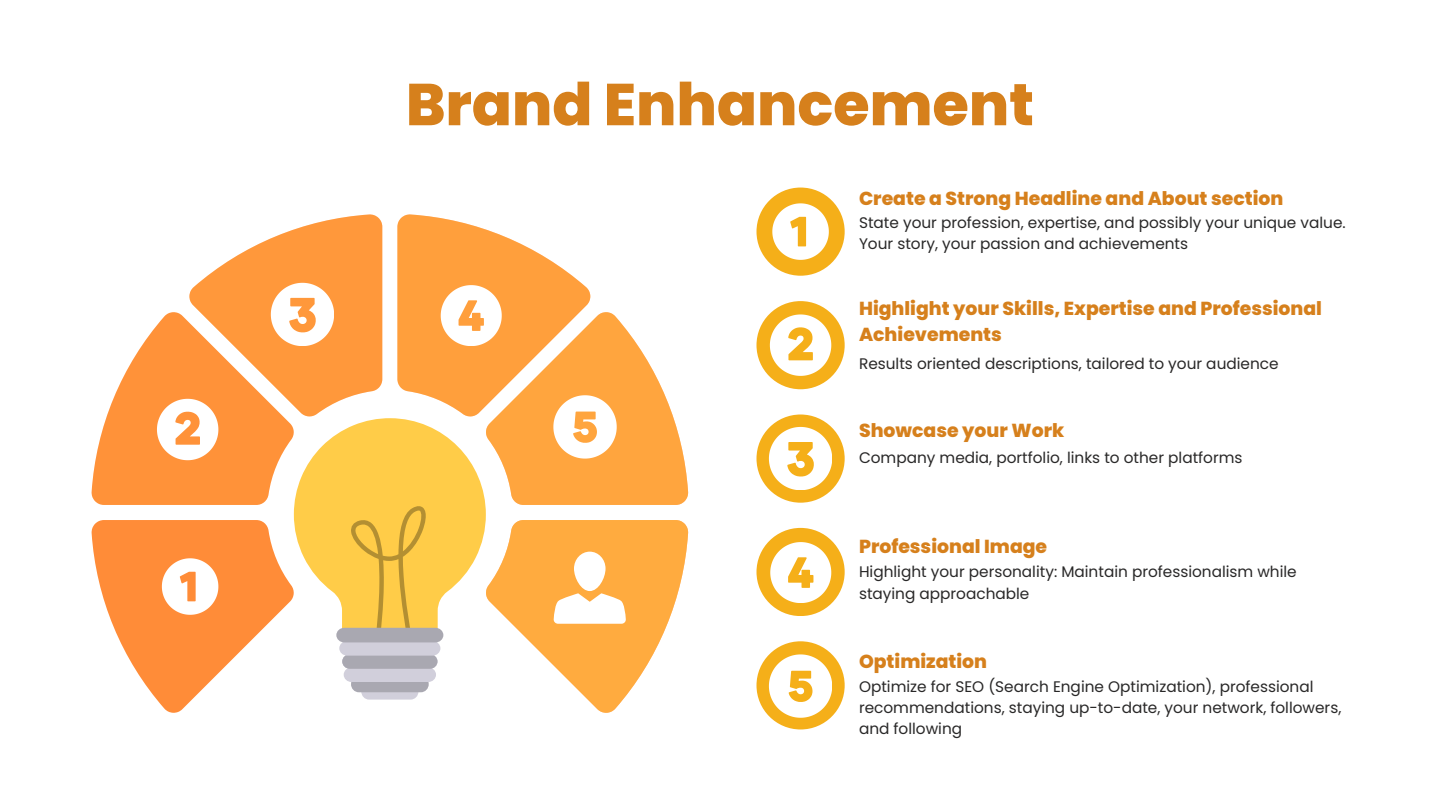
<style>
.page{position:relative;width:1440px;height:810px;background:#fff}
.page>*{position:absolute;margin:0;border:0;box-sizing:border-box;transform-origin:0 0}
.t1{font:800 59px "Poppins";color:#d6801c}
.t2{font:800 18.8px/26px "Poppins";color:#d6801c}
.t3{font:15.3px/21.3px "Poppins";color:#292828}
</style>
<div class="page">
<div style="left:756px;top:415px;width:89px;height:88px;background:#f5af19;border-radius:50%"></div>
<div style="left:756px;top:301px;width:89px;height:88px;background:#f5af19;border-radius:50%"></div>
<div style="left:756px;top:188px;width:89px;height:88px;background:#f5af19;border-radius:50%"></div>
<div style="left:756px;top:641px;width:89px;height:88px;background:#f5af19;border-radius:50%"></div>
<div style="left:756px;top:528px;width:89px;height:88px;background:#f5af19;border-radius:50%"></div>
<svg style="left:772px;top:203px;width:57px;height:57px"></svg>
<svg style="left:770px;top:314px;width:61px;height:62px"></svg>
<svg style="left:769px;top:427px;width:63px;height:63px"></svg>
<svg style="left:770px;top:542px;width:61px;height:61px"></svg>
<svg style="left:769px;top:654px;width:63px;height:63px"></svg>
<svg style="left:92px;top:214px;width:596px;height:499px"></svg>
<h1 class="t1" style="left:406px;top:63px;width:630px">Brand Enhancement</h1>
<p class="t2" style="left:859px;top:185px;width:426px">Create a Strong Headline and About section</p>
<p class="t3" style="left:859px;top:213px;width:488px;line-height:21px">State your profession, expertise, and possibly your unique value.<br>Your story, your passion and achievements</p>
<p class="t2" style="left:859px;top:295px;width:465px">Highlight your Skills, Expertise and Professional<br>Achievements</p>
<p class="t3" style="left:859px;top:353px;width:421px">Results oriented descriptions, tailored to your audience</p>
<p class="t2" style="left:859px;top:417px;width:207px">Showcase your Work</p>
<p class="t3" style="left:859px;top:447px;width:385px">Company media, portfolio, links to other platforms</p>
<h2 class="t2" style="left:859px;top:534px;width:190px">Professional Image</h2>
<p class="t3" style="left:859px;top:561px;width:439px">Highlight your personality: Maintain professionalism while staying approachable</p>
<p class="t2" style="left:859px;top:648px;width:130px">Optimization</p>
<p class="t3" style="left:859px;top:676px;width:484px">Optimize for SEO (Search Engine Optimization), professional recommendations, staying up-to-date, your network, followers, and following</p>
</div>
